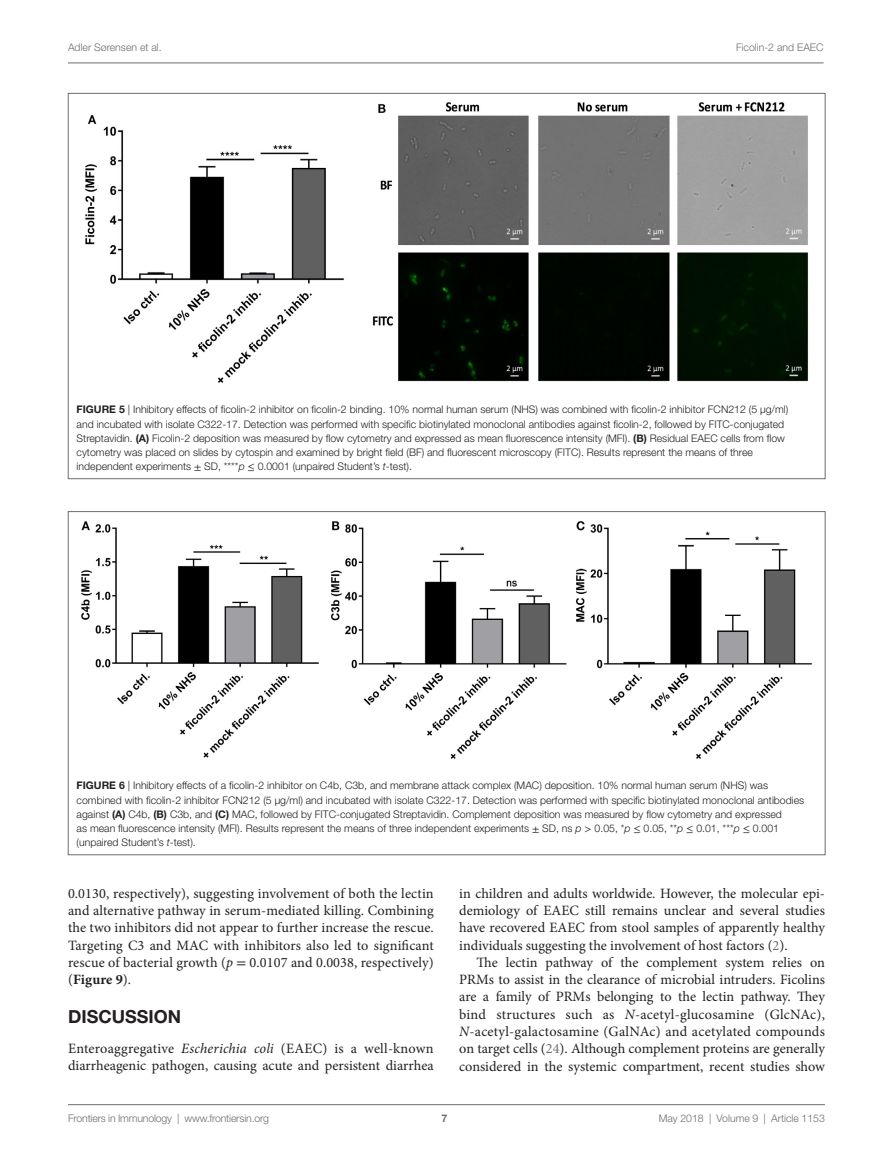
<style>
.page{position:relative;width:893px;height:1170px;background:#fff}
.page>*{position:absolute;margin:0;border:0;box-sizing:border-box;transform-origin:0 0}
.t1{font:700 18px "Helvetica Neue LT Std";color:#231f20}
.t2{font:14.25px/17.2px "Minion Pro";color:#231f20;text-align:justify}
.t3{font:300 10.5px/14.2px "Helvetica Neue LT Std";color:#231f20}
.t4{font:300 10.5px "Helvetica Neue LT Std";color:#6c6d70}
.t5{font:700 10.5px "Helvetica Neue LT Std";color:#6c6d70}
.s1{font-weight:700}
.s2{font-family:"STIX General";font-weight:400}
.s3{font-style:italic}
.s4{font-family:"STIX General"}
.s5{color:#6c6d70}
</style>
<div class="page">
<img style="left:81px;top:521px;width:731px;height:238px">
<img style="left:85px;top:102px;width:724px;height:281px">
<hr style="left:68px;top:1104px;width:757px;height:1px;background:#6c6d70">
<hr style="left:68px;top:63px;width:755px;height:1px;background:#6c6d70">
<p class="t4" style="left:68px;top:41px;width:95px">Adler Sørensen et al.</p>
<p class="t4" style="left:736px;top:41px;width:89px">Ficolin-2 and EAEC</p>
<p class="t3" style="left:77px;top:402px;width:713px"><span class="s1">FIGURE 5</span> | Inhibitory effects of ficolin-2 inhibitor on ficolin-2 binding. 10% normal human serum (NHS) was combined with ficolin-2 inhibitor FCN212 (5 µg/ml) and incubated with isolate C322-17. Detection was performed with specific biotinylated monoclonal antibodies against ficolin-2, followed by FITC-conjugated Streptavidin. <span class="s1">(A)</span> Ficolin-2 deposition was measured by flow cytometry and expressed as mean fluorescence intensity (MFI). <span class="s1">(B)</span> Residual EAEC cells from flow cytometry was placed on slides by cytospin and examined by bright field (BF) and fluorescent microscopy (FITC). Results represent the means of three independent experiments <span class="s2">±</span> SD, ****<span class="s3">p</span> <span class="s2">≤</span> 0.0001 (unpaired Student’s <span class="s3">t</span>-test).</p>
<p class="t3" style="left:77px;top:778px;width:729px"><span class="s1">FIGURE 6</span> | Inhibitory effects of a ficolin-2 inhibitor on C4b, C3b, and membrane attack complex (MAC) deposition. 10% normal human serum (NHS) was combined with ficolin-2 inhibitor FCN212 (5 µg/ml) and incubated with isolate C322-17. Detection was performed with specific biotinylated monoclonal antibodies against <span class="s1">(A)</span> C4b, <span class="s1">(B)</span> C3b, and <span class="s1">(C)</span> MAC, followed by FITC-conjugated Streptavidin. Complement deposition was measured by flow cytometry and expressed<br>as mean fluorescence intensity (MFI). Results represent the means of three independent experiments <span class="s2">±</span> SD, ns <span class="s3">p</span> <span class="s2">&gt;</span> 0.05, *<span class="s3">p</span> <span class="s2">≤</span> 0.05, **<span class="s3">p</span> <span class="s2">≤</span> 0.01, ***<span class="s3">p</span> <span class="s2">≤</span> 0.001 (unpaired Student’s <span class="s3">t</span>-test).</p>
<p class="t2" style="left:68px;top:884px;width:367px">0.0130, respectively), suggesting involvement of both the lectin and alternative pathway in serum-mediated killing. Combining the two inhibitors did not appear to further increase the rescue.<br>Targeting C3 and MAC with inhibitors also led to significant rescue of bacterial growth (<span class="s3">p</span> <span class="s4">=</span> 0.0107 and 0.0038, respectively) (<span class="s1">Figure 9</span>).</p>
<h1 class="t1" style="left:68px;top:1005px;width:112px">DISCUSSION</h1>
<h2 class="t2" style="left:68px;top:1039px;width:367px">Enteroaggregative <span class="s3">Escherichia coli</span> (EAEC) is a well-known diarrheagenic pathogen, causing acute and persistent diarrhea</h2>
<p class="t2" style="left:459px;top:884px;width:367px">in children and adults worldwide. However, the molecular epi&shy;demiology of EAEC still remains unclear and several studies have recovered EAEC from stool samples of apparently healthy individuals suggesting the involvement of host factors (<span class="s5">2</span>).</p>
<p class="t2" style="left:459px;top:953px;width:367px;text-indent:17px">The lectin pathway of the complement system relies on PRMs to assist in the clearance of microbial intruders. Ficolins are a family of PRMs belonging to the lectin pathway. They bind structures such as <span class="s3">N</span>-acetyl-glucosamine (GlcNAc), <span class="s3">N</span>-acetyl-galactosamine (GalNAc) and acetylated compounds on target cells (<span class="s5">24</span>). Although complement proteins are generally considered in the systemic compartment, recent studies show</p>
<p class="t4" style="left:68px;top:1111px;width:203px">Frontiers in Immunology | www.frontiersin.org</p>
<p class="t4" style="left:659px;top:1111px;width:168px">May 2018 | Volume 9 | Article 1153</p>
<p class="t5" style="left:441px;top:1111px;width:7px">7</p>
</div>
